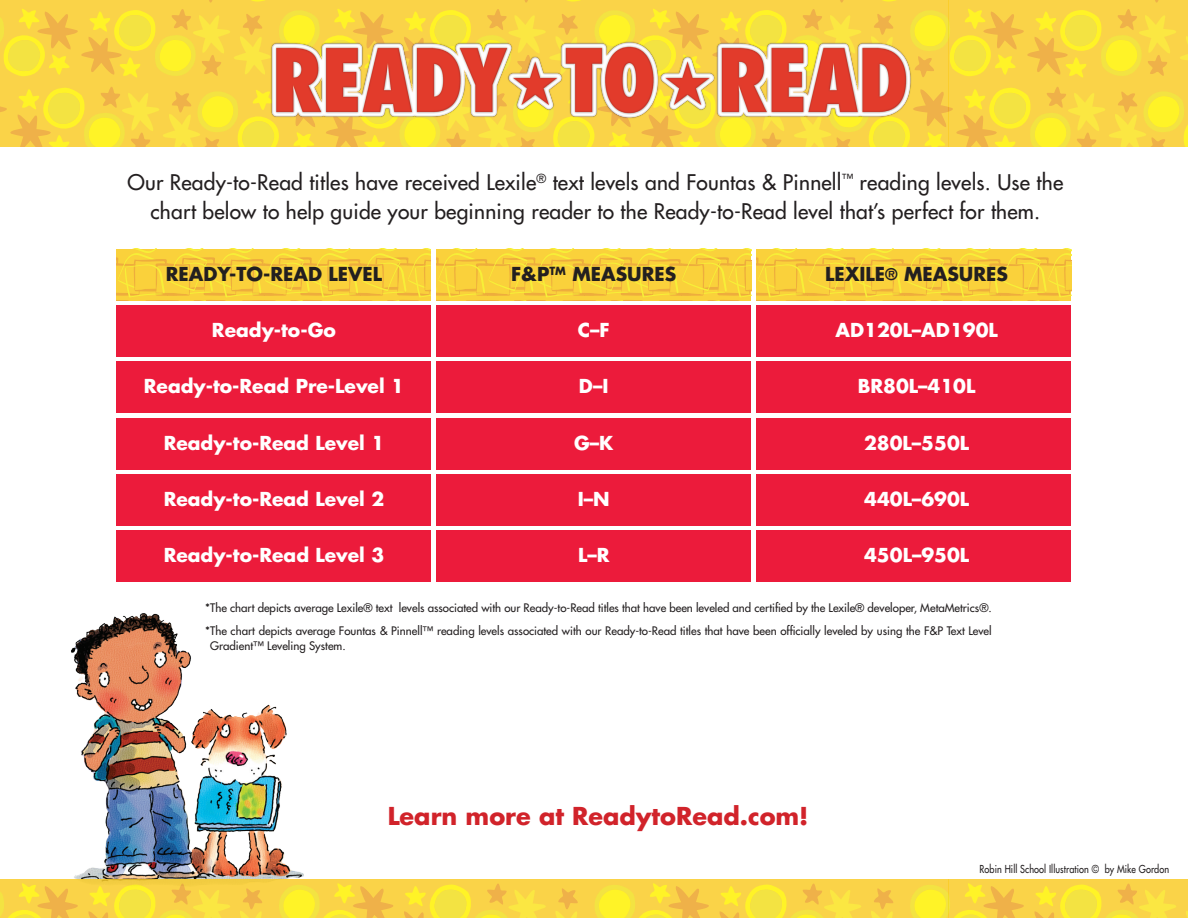
<style>
.page{position:relative;width:1188px;height:918px;background:#fff}
.page>*{position:absolute;margin:0;border:0;box-sizing:border-box;transform-origin:0 0}
.t1{font:700 24px "Futura";color:#d1232a}
.t2{font:21px/28.5px "Futura";letter-spacing:.01em;color:#231f20;text-align:center}
.t3{font:700 18.75px "Futura";color:#fff}
.t4{font:700 18.75px "Futura";color:#231f20}
.t5{font:11.55px/23px "Futura";color:#231f20}
.t6{font:10.65px "Futura";letter-spacing:.01em;color:#231f20;scale:.85 1}
.s1{font-size:15.6px}
</style>
<div class="page">
<img style="left:71px;top:613px;width:233px;height:266px">
<svg style="left:0;top:0;width:949px;height:147px;background:#f9d742"></svg>
<svg style="left:949px;top:0;width:239px;height:147px;background:#f9d742"></svg>
<svg style="left:0;top:879px;width:949px;height:39px;background:#f8d742"></svg>
<svg style="left:949px;top:879px;width:239px;height:39px;background:#f8d643"></svg>
<img style="left:202px;top:32px;width:778px;height:103px">
<svg style="left:757px;top:249px;width:314px;height:51px;background:#f8cf3a"></svg>
<div style="left:116px;top:361px;width:315px;height:52px;background:#ec1b3b"></div>
<div style="left:116px;top:474px;width:315px;height:52px;background:#ec1b3b"></div>
<div style="left:116px;top:305px;width:315px;height:52px;background:#ec1b3b"></div>
<div style="left:116px;top:418px;width:315px;height:51px;background:#ec1b3b"></div>
<div style="left:116px;top:531px;width:315px;height:51px;background:#ec1b3b"></div>
<div style="left:436px;top:361px;width:315px;height:52px;background:#ec1b3b"></div>
<div style="left:436px;top:474px;width:315px;height:52px;background:#ec1b3b"></div>
<div style="left:436px;top:305px;width:315px;height:52px;background:#ec1b3b"></div>
<div style="left:436px;top:418px;width:315px;height:51px;background:#ec1b3b"></div>
<div style="left:436px;top:531px;width:315px;height:51px;background:#ec1b3b"></div>
<div style="left:757px;top:361px;width:314px;height:52px;background:#ec1b3b"></div>
<div style="left:757px;top:474px;width:314px;height:52px;background:#ec1b3b"></div>
<div style="left:757px;top:305px;width:314px;height:52px;background:#ec1b3b"></div>
<div style="left:757px;top:418px;width:314px;height:51px;background:#ec1b3b"></div>
<div style="left:757px;top:531px;width:314px;height:51px;background:#ec1b3b"></div>
<svg style="left:437px;top:249px;width:314px;height:51px;background:#f8cf3a"></svg>
<svg style="left:116px;top:249px;width:315px;height:51px;background:#f8cf3a"></svg>
<h2 class="t2" style="left:127px;top:168px;width:937px">Our Ready-to-Read titles have received Lexile<sup>®</sup> text levels and Fountas &amp; Pinnell<sup>™</sup> reading levels. Use the chart below to help guide your beginning reader to the Ready-to-Read level that’s perfect for them.</h2>
<h3 class="t4" style="left:166px;top:262px;width:218px">READY-TO-READ LEVEL</h3>
<h3 class="t4" style="left:511px;top:262px;width:167px">F&amp;P<sup>TM</sup> MEASURES</h3>
<h3 class="t4" style="left:825px;top:262px;width:184px">LEXILE<span class="s1">®</span> MEASURES</h3>
<h3 class="t3" style="left:212px;top:318px;width:125px">Ready-to-Go</h3>
<h3 class="t3" style="left:578px;top:318px;width:33px">C–F</h3>
<h3 class="t3" style="left:835px;top:318px;width:164px">AD120L–AD190L</h3>
<h3 class="t3" style="left:144px;top:374px;width:262px">Ready-to-Read Pre-Level 1</h3>
<h3 class="t3" style="left:579px;top:374px;width:31px">D–I</h3>
<h3 class="t3" style="left:858px;top:374px;width:119px">BR80L–410L</h3>
<h3 class="t3" style="left:164px;top:430px;width:222px">Ready-to-Read Level 1</h3>
<h3 class="t3" style="left:574px;top:430px;width:41px">G–K</h3>
<h3 class="t3" style="left:864px;top:430px;width:107px">280L–550L</h3>
<h3 class="t3" style="left:164px;top:486px;width:222px">Ready-to-Read Level 2</h3>
<h3 class="t3" style="left:578px;top:486px;width:33px">I–N</h3>
<h3 class="t3" style="left:864px;top:486px;width:106px">440L–690L</h3>
<h3 class="t3" style="left:164px;top:542px;width:222px">Ready-to-Read Level 3</h3>
<h3 class="t3" style="left:578px;top:542px;width:33px">L–R</h3>
<h3 class="t3" style="left:864px;top:542px;width:107px">450L–950L</h3>
<p class="t5" style="left:205px;top:596px;width:788px">*The chart depicts average Lexile® text levels associated with our Ready-to-Read titles that have been leveled and certified by the Lexile® developer, MetaMetrics®. *The chart depicts average Fountas &amp; Pinnell™ reading levels associated with our Ready-to-Read titles that have been officially leveled by using the F&amp;P Text Level</p>
<p class="t5" style="left:210px;top:634px;width:137px">Gradient™ Leveling System.</p>
<h1 class="t1" style="left:388px;top:800px;width:422px">Learn more at ReadytoRead.com!</h1>
<p class="t6" style="left:980px;top:862px;width:225px">Robin Hill School Illustration © by Mike Gordon</p>
</div>
